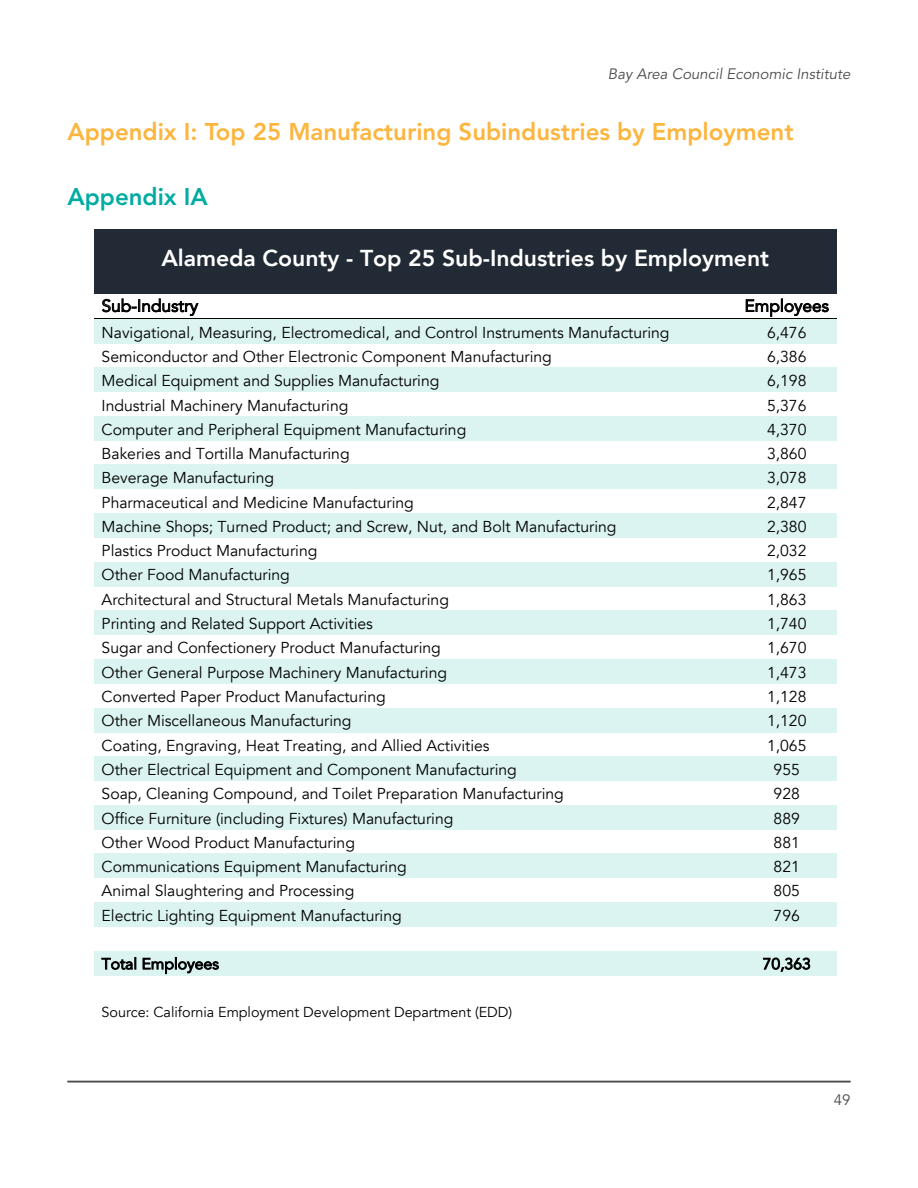
<style>
.page{position:relative;width:918px;height:1188px;background:#fff}
.page>*{position:absolute;margin:0;border:0;box-sizing:border-box;transform-origin:0 0}
.Heading_2{font:800 24px "Avenir LT Std";color:#fcb53d}
.Heading_2-2{font:800 24px "Avenir LT Std";color:#00aca2}
.t1{font:800 22.95px "Avenir";letter-spacing:-.005em;color:#fff}
.t2{font:16.8px "Avenir";color:#000}
.t3{font:15.75px "Avenir";color:#000}
.t4{font:15.45px "Avenir";color:#000}
.t5{font:italic 15px "Avenir LT Std";color:#4b4c4d}
.t6{font:15px "Avenir LT Std";color:#4b4c4d}
.t7{font:14.4px "Avenir";letter-spacing:-.005em;color:#000}
</style>
<div class="page">
<hr style="left:68px;top:1081px;width:782px;height:1px;background:#4b4c4d">
<div style="left:94px;top:230px;width:743px;height:64px;background:#222b35"></div>
<div style="left:94px;top:319px;width:643px;height:24px;background:#dbf4f1"></div>
<div style="left:737px;top:319px;width:100px;height:24px;background:#dbf4f1"></div>
<hr style="left:94px;top:318px;width:643px;height:1px;background:#000">
<hr style="left:738px;top:318px;width:99px;height:1px;background:#000">
<div style="left:94px;top:368px;width:643px;height:24px;background:#dbf4f1"></div>
<div style="left:737px;top:368px;width:100px;height:24px;background:#dbf4f1"></div>
<div style="left:94px;top:416px;width:643px;height:24px;background:#dbf4f1"></div>
<div style="left:737px;top:416px;width:100px;height:24px;background:#dbf4f1"></div>
<div style="left:94px;top:465px;width:643px;height:24px;background:#dbf4f1"></div>
<div style="left:737px;top:465px;width:100px;height:24px;background:#dbf4f1"></div>
<div style="left:94px;top:513px;width:643px;height:25px;background:#dbf4f1"></div>
<div style="left:737px;top:513px;width:100px;height:25px;background:#dbf4f1"></div>
<div style="left:94px;top:562px;width:643px;height:24px;background:#dbf4f1"></div>
<div style="left:737px;top:562px;width:100px;height:24px;background:#dbf4f1"></div>
<div style="left:94px;top:611px;width:643px;height:24px;background:#dbf4f1"></div>
<div style="left:737px;top:611px;width:100px;height:24px;background:#dbf4f1"></div>
<div style="left:94px;top:659px;width:643px;height:25px;background:#dbf4f1"></div>
<div style="left:737px;top:659px;width:100px;height:25px;background:#dbf4f1"></div>
<div style="left:94px;top:708px;width:643px;height:24px;background:#dbf4f1"></div>
<div style="left:737px;top:708px;width:100px;height:24px;background:#dbf4f1"></div>
<div style="left:94px;top:756px;width:643px;height:25px;background:#dbf4f1"></div>
<div style="left:737px;top:756px;width:100px;height:25px;background:#dbf4f1"></div>
<div style="left:94px;top:805px;width:643px;height:24px;background:#dbf4f1"></div>
<div style="left:737px;top:805px;width:100px;height:24px;background:#dbf4f1"></div>
<div style="left:94px;top:854px;width:643px;height:24px;background:#dbf4f1"></div>
<div style="left:737px;top:854px;width:100px;height:24px;background:#dbf4f1"></div>
<div style="left:94px;top:902px;width:643px;height:25px;background:#dbf4f1"></div>
<div style="left:737px;top:902px;width:100px;height:25px;background:#dbf4f1"></div>
<div style="left:94px;top:951px;width:643px;height:24px;background:#dbf4f1"></div>
<div style="left:737px;top:951px;width:100px;height:24px;background:#dbf4f1"></div>
<p class="t5" style="left:608px;top:65px;width:244px">Bay Area Council Economic Institute</p>
<p class="Heading_2" style="left:68px;top:117px;width:728px">Appendix I: Top 25 Manufacturing Subindustries by Employment</p>
<p class="Heading_2-2" style="left:68px;top:182px;width:142px">Appendix IA</p>
<p class="t1" style="left:161px;top:240px;width:609px">Alameda County - Top 25 Sub-Industries by Employment</p>
<p class="t2" style="left:102px;top:296px;width:98px">Sub-Industry</p>
<p class="t2" style="left:745px;top:296px;width:86px">Employees</p>
<p class="t3" style="left:102px;top:323px;width:569px">Navigational, Measuring, Electromedical, and Control Instruments Manufacturing</p>
<p class="t3" style="left:767px;top:323px;width:41px">6,476</p>
<p class="t3" style="left:102px;top:347px;width:452px">Semiconductor and Other Electronic Component Manufacturing</p>
<p class="t3" style="left:767px;top:347px;width:41px">6,386</p>
<p class="t3" style="left:102px;top:371px;width:339px">Medical Equipment and Supplies Manufacturing</p>
<p class="t3" style="left:767px;top:371px;width:41px">6,198</p>
<p class="t3" style="left:102px;top:396px;width:248px">Industrial Machinery Manufacturing</p>
<p class="t3" style="left:767px;top:396px;width:41px">5,376</p>
<p class="t3" style="left:102px;top:420px;width:366px">Computer and Peripheral Equipment Manufacturing</p>
<p class="t3" style="left:767px;top:420px;width:41px">4,370</p>
<p class="t3" style="left:102px;top:444px;width:250px">Bakeries and Tortilla Manufacturing</p>
<p class="t3" style="left:767px;top:444px;width:41px">3,860</p>
<p class="t3" style="left:102px;top:468px;width:174px">Beverage Manufacturing</p>
<p class="t3" style="left:767px;top:468px;width:41px">3,078</p>
<p class="t3" style="left:102px;top:493px;width:314px">Pharmaceutical and Medicine Manufacturing</p>
<p class="t3" style="left:767px;top:493px;width:41px">2,847</p>
<p class="t3" style="left:102px;top:517px;width:516px">Machine Shops; Turned Product; and Screw, Nut, and Bolt Manufacturing</p>
<p class="t3" style="left:767px;top:517px;width:41px">2,380</p>
<p class="t3" style="left:102px;top:542px;width:217px">Plastics Product Manufacturing</p>
<p class="t3" style="left:767px;top:542px;width:41px">2,032</p>
<p class="t3" style="left:102px;top:566px;width:190px">Other Food Manufacturing</p>
<p class="t3" style="left:767px;top:566px;width:41px">1,965</p>
<p class="t3" style="left:102px;top:590px;width:349px">Architectural and Structural Metals Manufacturing</p>
<p class="t3" style="left:767px;top:590px;width:41px">1,863</p>
<p class="t3" style="left:102px;top:614px;width:273px">Printing and Related Support Activities</p>
<p class="t3" style="left:767px;top:614px;width:41px">1,740</p>
<p class="t3" style="left:102px;top:639px;width:341px">Sugar and Confectionery Product Manufacturing</p>
<p class="t3" style="left:767px;top:639px;width:41px">1,670</p>
<p class="t3" style="left:102px;top:663px;width:347px">Other General Purpose Machinery Manufacturing</p>
<p class="t3" style="left:767px;top:663px;width:41px">1,473</p>
<p class="t3" style="left:102px;top:687px;width:286px">Converted Paper Product Manufacturing</p>
<p class="t3" style="left:767px;top:687px;width:41px">1,128</p>
<p class="t3" style="left:102px;top:711px;width:251px">Other Miscellaneous Manufacturing</p>
<p class="t3" style="left:767px;top:711px;width:41px">1,120</p>
<p class="t3" style="left:102px;top:736px;width:389px">Coating, Engraving, Heat Treating, and Allied Activities</p>
<p class="t3" style="left:767px;top:736px;width:41px">1,065</p>
<p class="t3" style="left:102px;top:760px;width:417px">Other Electrical Equipment and Component Manufacturing</p>
<p class="t3" style="left:774px;top:760px;width:28px">955</p>
<p class="t3" style="left:102px;top:784px;width:464px">Soap, Cleaning Compound, and Toilet Preparation Manufacturing</p>
<p class="t3" style="left:774px;top:784px;width:28px">928</p>
<p class="t3" style="left:102px;top:809px;width:353px">Office Furniture (including Fixtures) Manufacturing</p>
<p class="t3" style="left:774px;top:809px;width:28px">889</p>
<p class="t3" style="left:102px;top:833px;width:255px">Other Wood Product Manufacturing</p>
<p class="t3" style="left:774px;top:833px;width:28px">881</p>
<p class="t3" style="left:102px;top:857px;width:307px">Communications Equipment Manufacturing</p>
<p class="t3" style="left:774px;top:857px;width:28px">821</p>
<p class="t3" style="left:102px;top:882px;width:254px">Animal Slaughtering and Processing</p>
<p class="t3" style="left:774px;top:882px;width:28px">805</p>
<p class="t3" style="left:102px;top:906px;width:302px">Electric Lighting Equipment Manufacturing</p>
<p class="t3" style="left:774px;top:906px;width:28px">796</p>
<p class="t4" style="left:102px;top:955px;width:119px">Total Employees</p>
<p class="t4" style="left:763px;top:955px;width:50px">70,363</p>
<p class="t7" style="left:102px;top:1004px;width:412px">Source: California Employment Development Department (EDD)</p>
<p class="t6" style="left:834px;top:1091px;width:18px">49</p>
</div>
